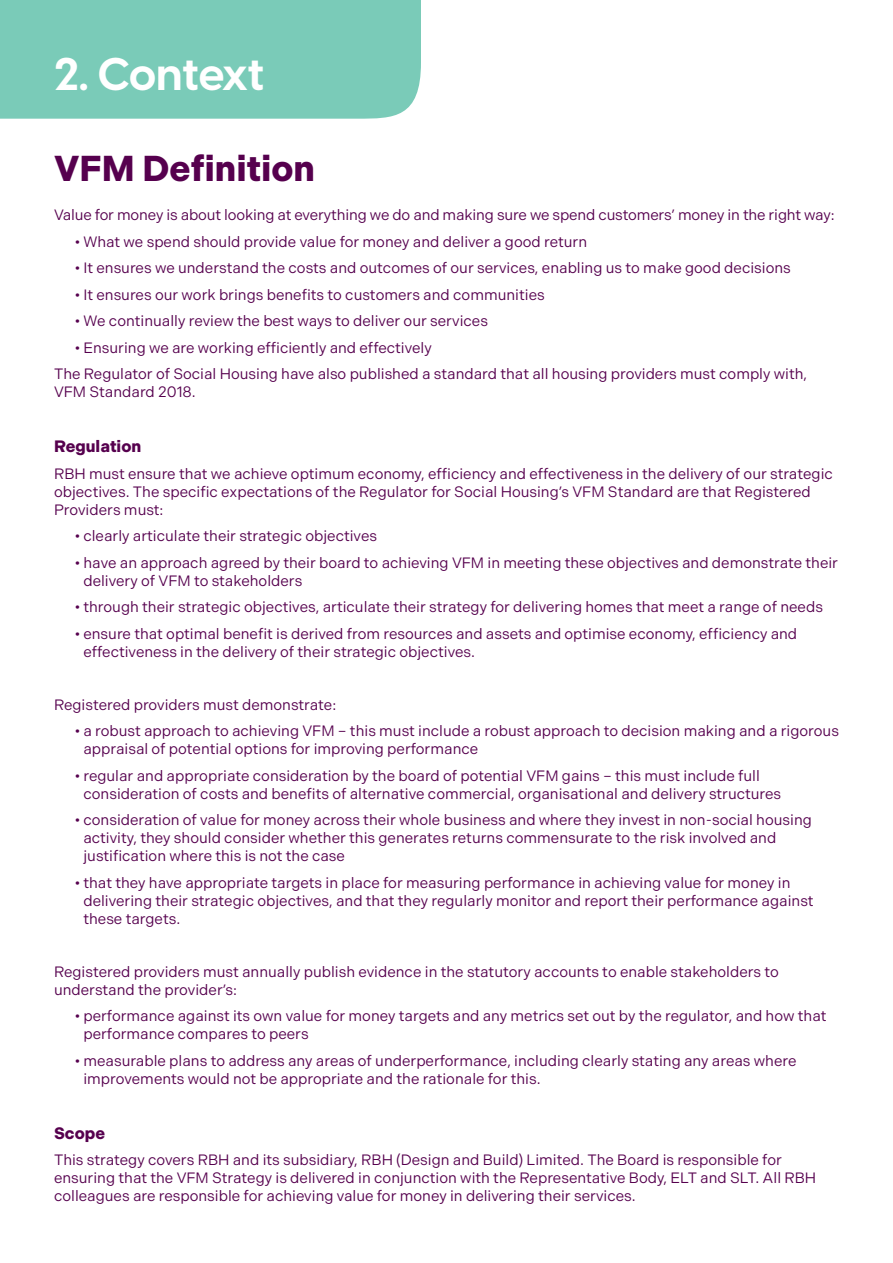
<style>
.page{position:relative;width:893px;height:1263px;background:#fff}
.page>*{position:absolute;margin:0;border:0;box-sizing:border-box;transform-origin:0 0}
.t1{font:700 45px "Visby CF";letter-spacing:-.015em;color:#fff}
.t2{font:700 36px "Indivisible";color:#56004e}
.t3{font:700 16.5px "Indivisible";color:#56004e}
.t4{font:15px/18px "Indivisible";color:#56004e}
</style>
<div class="page">
<div style="left:0;top:0;width:421px;height:119px;background:#7acbb8"></div>
<h1 class="t1" style="left:54px;top:39px;width:212px">2. Context</h1>
<h2 class="t2" style="left:54px;top:147px;width:263px">VFM Definition</h2>
<p class="t4" style="left:54px;top:206px;width:782px">Value for money is about looking at everything we do and making sure we spend customers’ money in the right way:</p>
<p class="t4" style="left:75px;top:233px;width:513px">• What we spend should provide value for money and deliver a good return</p>
<p class="t4" style="left:75px;top:259px;width:717px">• It ensures we understand the costs and outcomes of our services, enabling us to make good decisions</p>
<p class="t4" style="left:75px;top:286px;width:471px">• It ensures our work brings benefits to customers and communities</p>
<p class="t4" style="left:75px;top:312px;width:414px">• We continually review the best ways to deliver our services</p>
<p class="t4" style="left:54px;top:334px;width:755px;line-height:26.5px;text-indent:21px">• Ensuring we are working efficiently and effectively<br>The Regulator of Social Housing have also published a standard that all housing providers must comply with,</p>
<p class="t4" style="left:54px;top:383px;width:143px">VFM Standard 2018.</p>
<p class="t3" style="left:54px;top:437px;width:89px">Regulation</p>
<p class="t4" style="left:54px;top:464px;width:780px">RBH must ensure that we achieve optimum economy, efficiency and effectiveness in the delivery of our strategic objectives. The specific expectations of the Regulator for Social Housing’s VFM Standard are that Registered<br>Providers must:</p>
<p class="t4" style="left:75px;top:527px;width:303px">• clearly articulate their strategic objectives</p>
<p class="t4" style="left:83px;top:553px;width:756px;text-indent:-8px">• have an approach agreed by their board to achieving VFM in meeting these objectives and demonstrate their delivery of VFM to stakeholders</p>
<p class="t4" style="left:75px;top:598px;width:749px">• through their strategic objectives, articulate their strategy for delivering homes that meet a range of needs</p>
<p class="t4" style="left:83px;top:624px;width:715px;text-indent:-8px">• ensure that optimal benefit is derived from resources and assets and optimise economy, efficiency and effectiveness in the delivery of their strategic objectives.</p>
<p class="t4" style="left:54px;top:696px;width:284px">Registered providers must demonstrate:</p>
<p class="t4" style="left:83px;top:722px;width:757px;text-indent:-8px">• a robust approach to achieving VFM – this must include a robust approach to decision making and a rigorous appraisal of potential options for improving performance</p>
<p class="t4" style="left:83px;top:767px;width:699px;text-indent:-8px">• regular and appropriate consideration by the board of potential VFM gains – this must include full consideration of costs and benefits of alternative commercial, organisational and delivery structures</p>
<p class="t4" style="left:83px;top:811px;width:730px;text-indent:-8px">• consideration of value for money across their whole business and where they invest in non-social housing activity, they should consider whether this generates returns commensurate to the risk involved and justification where this is not the case</p>
<p class="t4" style="left:83px;top:874px;width:732px;text-indent:-8px">• that they have appropriate targets in place for measuring performance in achieving value for money in delivering their strategic objectives, and that they regularly monitor and report their performance against these targets.</p>
<p class="t4" style="left:54px;top:963px;width:726px">Registered providers must annually publish evidence in the statutory accounts to enable stakeholders to understand the provider’s:</p>
<p class="t4" style="left:83px;top:1007px;width:744px;text-indent:-8px">• performance against its own value for money targets and any metrics set out by the regulator, and how that performance compares to peers</p>
<p class="t4" style="left:83px;top:1052px;width:715px;text-indent:-8px">• measurable plans to address any areas of underperformance, including clearly stating any areas where improvements would not be appropriate and the rationale for this.</p>
<p class="t3" style="left:54px;top:1123px;width:53px">Scope</p>
<p class="t4" style="left:54px;top:1151px;width:764px">This strategy covers RBH and its subsidiary, RBH (Design and Build) Limited. The Board is responsible for ensuring that the VFM Strategy is delivered in conjunction with the Representative Body, ELT and SLT. All RBH colleagues are responsible for achieving value for money in delivering their services.</p>
</div>
